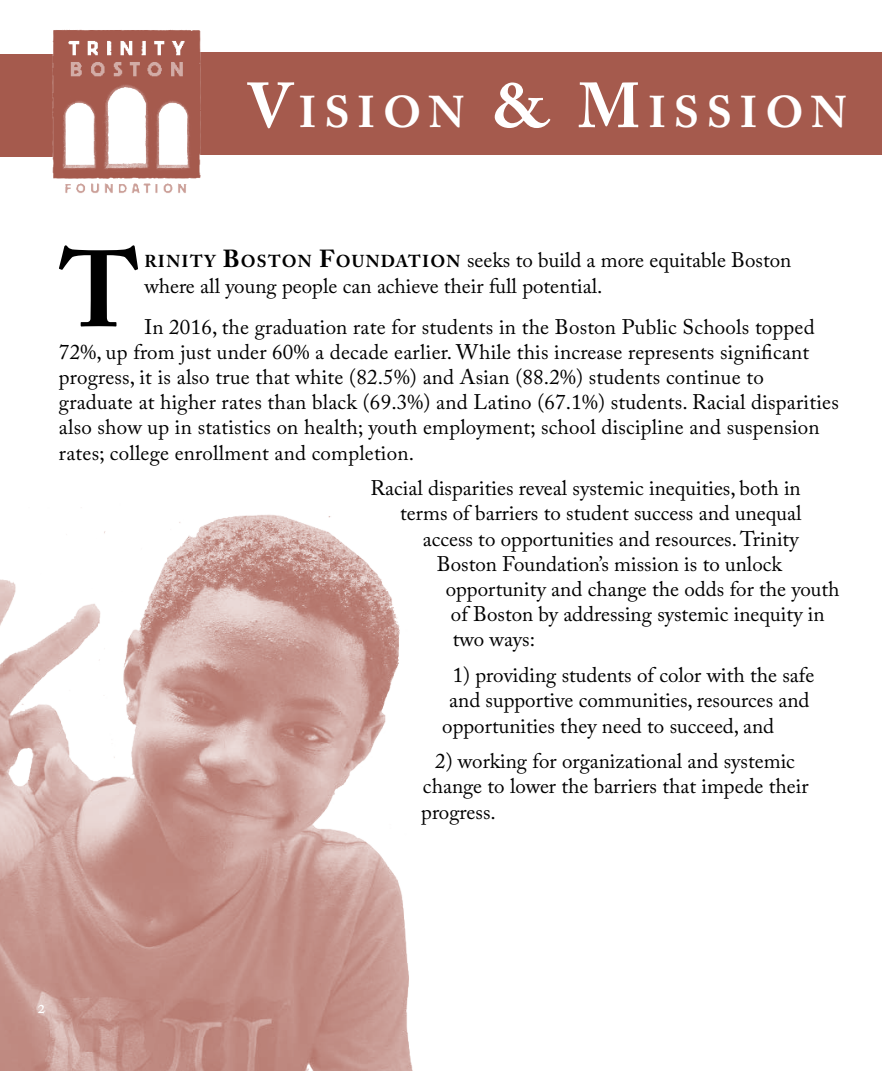
<style>
.page{position:relative;width:882px;height:1071px;background:#fff}
.page>*{position:absolute;margin:0;border:0;box-sizing:border-box;transform-origin:0 0}
.t1{font:700 107.27px "Adobe Caslon Pro";color:#000}
.t2{font:700 44.1px "Adobe Caslon Pro";letter-spacing:.17em;color:#fff}
.t3{font:21px/25.2px "Adobe Caslon Pro";letter-spacing:.005em;color:#000}
.t4{font:19.25px "Adobe Caslon Pro";color:#fff}
.s1{font-size:63px}
.s2{font-weight:700;font-size:17.15px}
.s3{font-weight:700;font-size:24.5px}
</style>
<div class="page">
<div style="left:197px;top:52px;width:671px;height:103px;background:#a55a4d"></div>
<div style="left:0;top:54px;width:59px;height:103px;background:#a55a4d"></div>
<div style="left:850px;top:52px;width:32px;height:103px;background:#a55a4d"></div>
<img style="left:0;top:514px;width:413px;height:557px">
<img style="left:52px;top:29px;width:149px;height:164px">
<h2 class="t2" style="left:248px;top:86px;width:600px"><span class="s1">V</span>ISION <span class="s1">&amp; M</span>ISSION</h2>
<h1 class="t1" style="left:60px;top:226px;width:81px">T</h1>
<p class="t3" style="left:144px;top:248px;width:648px"><span class="s2">RINITY</span> <span class="s3">B</span><span class="s2">OSTON</span> <span class="s3">F</span><span class="s2">OUNDATION</span> seeks to build a more equitable Boston where all young people can achieve their full potential.</p>
<p class="t3" style="left:59px;top:314px;width:781px;text-indent:85px">In 2016, the graduation rate for students in the Boston Public Schools topped 72%, up from just under 60% a decade earlier. While this increase represents significant progress, it is also true that white (82.5%) and Asian (88.2%) students continue to graduate at higher rates than black (69.3%) and Latino (67.1%) students. Racial disparities also show up in statistics on health; youth employment; school discipline and suspension rates; college enrollment and completion.</p>
<p class="t3" style="left:370px;top:475px;width:432px">Racial disparities reveal systemic inequities, both in</p>
<p class="t3" style="left:400px;top:501px;width:403px">terms of barriers to student success and unequal</p>
<p class="t3" style="left:423px;top:526px;width:378px">access to opportunities and resources. Trinity</p>
<p class="t3" style="left:437px;top:551px;width:347px">Boston Foundation’s mission is to unlock</p>
<p class="t3" style="left:446px;top:576px;width:395px">opportunity and change the odds for the youth</p>
<p class="t3" style="left:451px;top:601px;width:375px">of Boston by addressing systemic inequity in</p>
<p class="t3" style="left:453px;top:627px;width:84px">two ways:</p>
<p class="t3" style="left:453px;top:662px;width:363px">1) providing students of color with the safe</p>
<p class="t3" style="left:449px;top:687px;width:362px">and supportive communities, resources and</p>
<p class="t3" style="left:442px;top:713px;width:333px">opportunities they need to succeed, and</p>
<p class="t3" style="left:421px;top:748px;width:389px;text-indent:14px">2) working for organizational and systemic change to lower the barriers that impede their progress.</p>
<p class="t4" style="left:37px;top:995px;width:11px">2</p>
</div>
